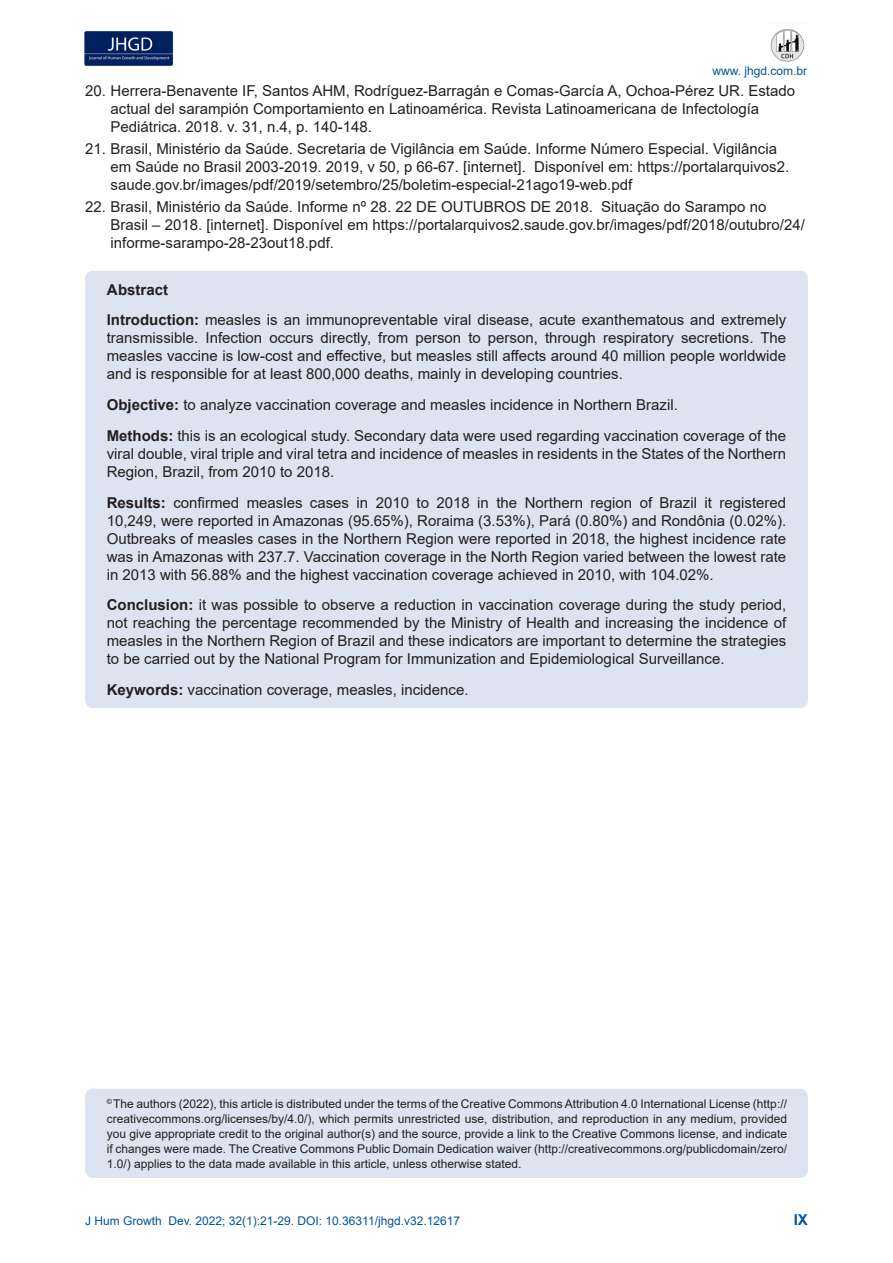
<style>
.page{position:relative;width:893px;height:1263px;background:#fff}
.page>*{position:absolute;margin:0;border:0;box-sizing:border-box;transform-origin:0 0}
.t1{font:15px/18px "Arial";color:#231f20}
.t2{font:700 15px "Arial";color:#005495}
.t3{font:12px/15px "Arial";color:#231f20;text-align:justify}
.t4{font:12px "Arial";color:#005495}
.s1{font-weight:700}
</style>
<div class="page">
<img style="left:84px;top:31px;width:89px;height:35px">
<img style="left:770px;top:29px;width:35px;height:33px">
<div style="left:85px;top:1089px;width:723px;height:89px;background:#dde3f0;border-radius:9px"></div>
<div style="left:85px;top:271px;width:723px;height:437px;background:#dde3f0;border-radius:8px"></div>
<p class="t4" style="left:712px;top:62px;width:96px">www. jhgd.com.br</p>
<p class="t1" style="left:111px;top:82px;width:686px;text-indent:-26px">20. Herrera-Benavente IF, Santos AHM, Rodríguez-Barragán e Comas-García A, Ochoa-Pérez UR. Estado actual del sarampión Comportamiento en Latinoamérica. Revista Latinoamericana de Infectología<br>Pediátrica. 2018. v. 31, n.4, p. 140-148.</p>
<p class="t1" style="left:111px;top:140px;width:680px;text-indent:-26px">21. Brasil, Ministério da Saúde. Secretaria de Vigilância em Saúde. Informe Número Especial. Vigilância em Saúde no Brasil 2003-2019. 2019, v 50, p 66-67. [internet]. Disponível em: https://portalarquivos2. saude.gov.br/images/pdf/2019/setembro/25/boletim-especial-21ago19-web.pdf</p>
<p class="t1" style="left:111px;top:198px;width:696px;text-indent:-26px">22. Brasil, Ministério da Saúde. Informe nº 28. 22 DE OUTUBROS DE 2018. Situação do Sarampo no<br>Brasil – 2018. [internet]. Disponível em https://portalarquivos2.saude.gov.br/images/pdf/2018/outubro/24/ informe-sarampo-28-23out18.pdf.</p>
<p class="t1" style="left:107px;top:274px;width:681px;line-height:30.8px"><span class="s1">Abstract<br>Introduction:</span> measles is an immunopreventable viral disease, acute exanthematous and extremely</p>
<p class="t1" style="left:107px;top:329px;width:681px;text-align:justify">transmissible. Infection occurs directly, from person to person, through respiratory secretions. The measles vaccine is low-cost and effective, but measles still affects around 40 million people worldwide and is responsible for at least 800,000 deaths, mainly in developing countries.</p>
<p class="t1" style="left:107px;top:389px;width:681px;line-height:30.8px"><span class="s1">Objective:</span> to analyze vaccination coverage and measles incidence in Northern Brazil.<br><span class="s1">Methods:</span> this is an ecological study. Secondary data were used regarding vaccination coverage of the</p>
<p class="t1" style="left:107px;top:444px;width:681px">viral double, viral triple and viral tetra and incidence of measles in residents in the States of the Northern<br>Region, Brazil, from 2010 to 2018.</p>
<p class="t1" style="left:107px;top:493px;width:681px;text-align:justify"><span class="s1">Results:</span> confirmed measles cases in 2010 to 2018 in the Northern region of Brazil it registered 10,249, were reported in Amazonas (95.65%), Roraima (3.53%), Pará (0.80%) and Rondônia (0.02%).<br>Outbreaks of measles cases in the Northern Region were reported in 2018, the highest incidence rate was in Amazonas with 237.7. Vaccination coverage in the North Region varied between the lowest rate in 2013 with 56.88% and the highest vaccination coverage achieved in 2010, with 104.02%.</p>
<p class="t1" style="left:107px;top:596px;width:681px;text-align:justify"><span class="s1">Conclusion:</span> it was possible to observe a reduction in vaccination coverage during the study period, not reaching the percentage recommended by the Ministry of Health and increasing the incidence of measles in the Northern Region of Brazil and these indicators are important to determine the strategies to be carried out by the National Program for Immunization and Epidemiological Surveillance.</p>
<p class="t1" style="left:107px;top:681px;width:363px"><span class="s1">Keywords:</span> vaccination coverage, measles, incidence.</p>
<p class="t3" style="left:107px;top:1096px;width:682px"><sup>©</sup> The authors (2022), this article is distributed under the terms of the Creative Commons Attribution 4.0 International License (http:// creativecommons.org/licenses/by/4.0/), which permits unrestricted use, distribution, and reproduction in any medium, provided you give appropriate credit to the original author(s) and the source, provide a link to the Creative Commons license, and indicate if changes were made. The Creative Commons Public Domain Dedication waiver (http://creativecommons.org/publicdomain/zero/ 1.0/) applies to the data made available in this article, unless otherwise stated.</p>
<p class="t4" style="left:85px;top:1212px;width:377px">J Hum Growth Dev. 2022; 32(1):21-29. DOI: 10.36311/jhgd.v32.12617</p>
<p class="t2" style="left:794px;top:1209px;width:16px">IX</p>
</div>
